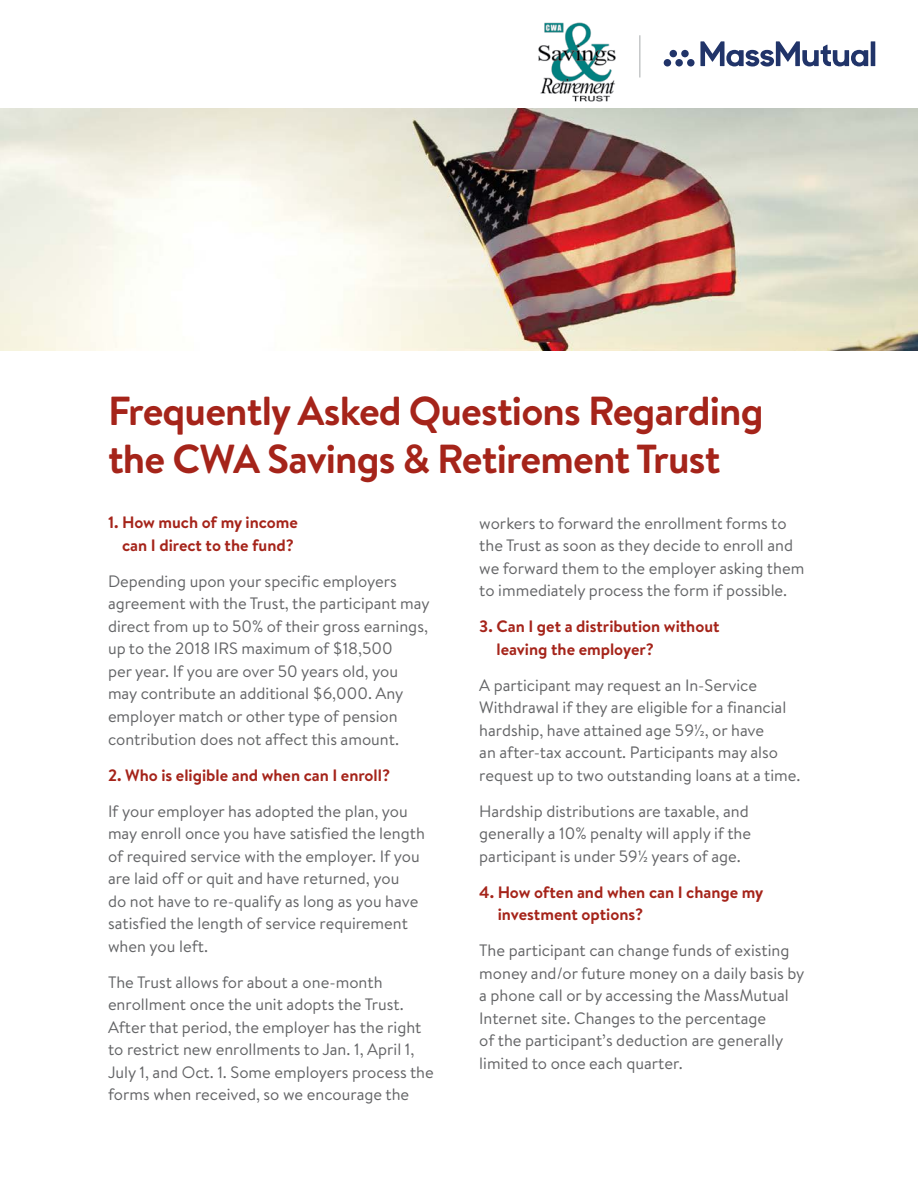
<style>
.page{position:relative;width:918px;height:1188px;background:#fff}
.page>*{position:absolute;margin:0;border:0;box-sizing:border-box;transform-origin:0 0}
.t1{font:700 40.5px/48px "MM Brandon Text";letter-spacing:-.02em;color:#a5241a}
.t2{font:16.5px/22.5px "MM Brandon Text";color:#636466}
.t3{font:700 16.5px/22.5px "MM Brandon Text";color:#a5241a}
</style>
<div class="page">
<hr style="left:871px;top:41px;width:4px;height:25px;background:#213469">
<svg style="left:700px;top:41px;width:168px;height:26px"></svg>
<div style="left:687px;top:59px;width:8px;height:8px;background:#213469;border-radius:50%"></div>
<div style="left:675px;top:59px;width:8px;height:8px;background:#213469;border-radius:50%"></div>
<div style="left:664px;top:59px;width:7px;height:8px;background:#213469;border-radius:50%"></div>
<div style="left:681px;top:50px;width:8px;height:7px;background:#213469;border-radius:50%"></div>
<div style="left:670px;top:50px;width:7px;height:7px;background:#213469;border-radius:50%"></div>
<img style="left:0;top:108px;width:918px;height:243px">
<hr style="left:639px;top:35px;width:1px;height:42px;background:#b1b4b6">
<img style="left:538px;top:22px;width:78px;height:80px">
<h1 class="t1" style="left:108px;top:386px;width:657px">Frequently Asked Questions Regarding the CWA Savings &amp; Retirement Trust</h1>
<p class="t3" style="left:108px;top:511px;width:191px;text-align:right">1. How much of my income can I direct to the fund?</p>
<p class="t2" style="left:108px;top:569px;width:323px">Depending upon your specific employers agreement with the Trust, the participant may direct from up to 50% of their gross earnings, up to the 2018 IRS maximum of $18,500<br>per year. If you are over 50 years old, you may contribute an additional $6,000. Any employer match or other type of pension contribution does not affect this amount.</p>
<p class="t3" style="left:108px;top:763px;width:284px">2. Who is eligible and when can I enroll?</p>
<p class="t2" style="left:108px;top:799px;width:319px">If your employer has adopted the plan, you may enroll once you have satisfied the length of required service with the employer. If you are laid off or quit and have returned, you<br>do not have to re-qualify as long as you have satisfied the length of service requirement when you left.</p>
<p class="t2" style="left:108px;top:970px;width:327px">The Trust allows for about a one-month enrollment once the unit adopts the Trust.<br>After that period, the employer has the right to restrict new enrollments to Jan. 1, April 1, July 1, and Oct. 1. Some employers process the forms when received, so we encourage the</p>
<p class="t2" style="left:479px;top:511px;width:327px">workers to forward the enrollment forms to the Trust as soon as they decide to enroll and we forward them to the employer asking them to immediately process the form if possible.</p>
<p class="t3" style="left:496px;top:615px;width:225px;text-indent:-17px">3. Can I get a distribution without leaving the employer?</p>
<p class="t2" style="left:479px;top:673px;width:323px">A participant may request an In-Service Withdrawal if they are eligible for a financial hardship, have attained age 591/2, or have<br>an after-tax account. Participants may also request up to two outstanding loans at a time.</p>
<p class="t2" style="left:479px;top:799px;width:273px">Hardship distributions are taxable, and generally a 10% penalty will apply if the participant is under 59½ years of age.</p>
<p class="t3" style="left:498px;top:880px;width:267px;text-indent:-19px">4. How often and when can I change my investment options?</p>
<p class="t2" style="left:479px;top:939px;width:327px">The participant can change funds of existing money and/or future money on a daily basis by a phone call or by accessing the MassMutual Internet site. Changes to the percentage<br>of the participant’s deduction are generally limited to once each quarter.</p>
</div>
